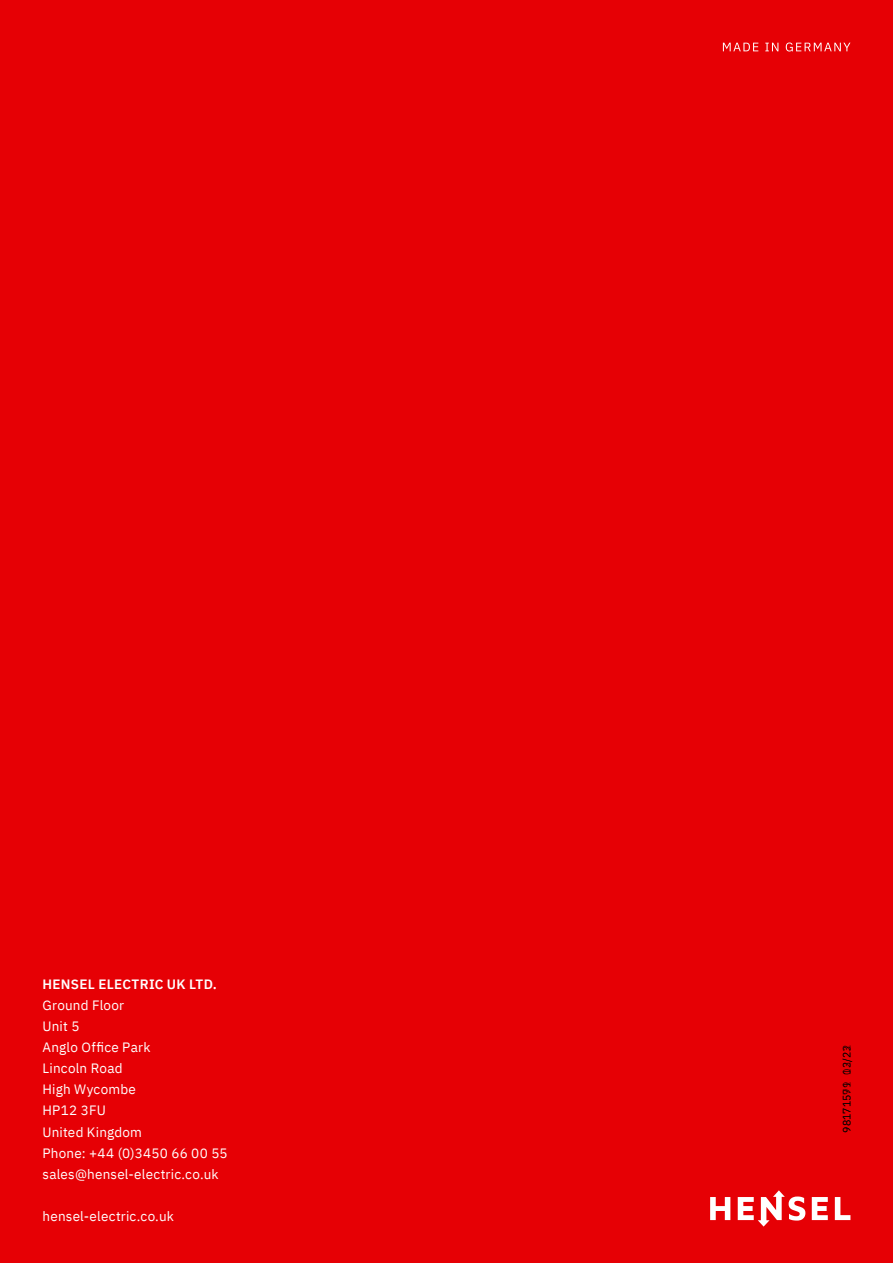
<style>
.page{position:relative;width:893px;height:1263px;background:#e60005}
.page>*{position:absolute;margin:0;border:0;box-sizing:border-box;transform-origin:0 0}
.t1{font:13.5px/21px "IBM Plex Sans";letter-spacing:.015em;color:#fff}
.t2{font:600 13.5px "IBM Plex Sans";letter-spacing:.02em;color:#fff}
.t3{font:300 10.5px "IBM Plex Sans";letter-spacing:.01em;color:#000}
</style>
<div class="page">
<svg style="left:710px;top:1197px;width:20px;height:23px"></svg>
<svg style="left:812px;top:1197px;width:16px;height:23px"></svg>
<svg style="left:835px;top:1197px;width:15px;height:23px"></svg>
<svg style="left:738px;top:1190px;width:67px;height:36px"></svg>
<svg style="left:723px;top:43px;width:35px;height:8px"></svg>
<svg style="left:765px;top:43px;width:13px;height:8px"></svg>
<svg style="left:786px;top:43px;width:64px;height:9px"></svg>
<p class="t2" style="left:43px;top:974px;width:176px">HENSEL ELECTRIC UK LTD.</p>
<p class="t1" style="left:43px;top:994px;width:187px">Ground Floor<br>Unit 5<br>Anglo Office Park<br>Lincoln Road<br>High Wycombe<br>HP12 3FU<br>United Kingdom<br>Phone: +44 (0)3450 66 00 55 sales@hensel-electric.co.uk</p>
<p class="t1" style="left:43px;top:1204px;width:133px">hensel-electric.co.uk</p>
<p class="t3" style="left:839px;top:1095px;width:51px;rotate:-90deg">71 12 2</p>
<p class="t3" style="left:839px;top:1132px;width:89px;rotate:-90deg">98171599 03/23</p>
</div>
